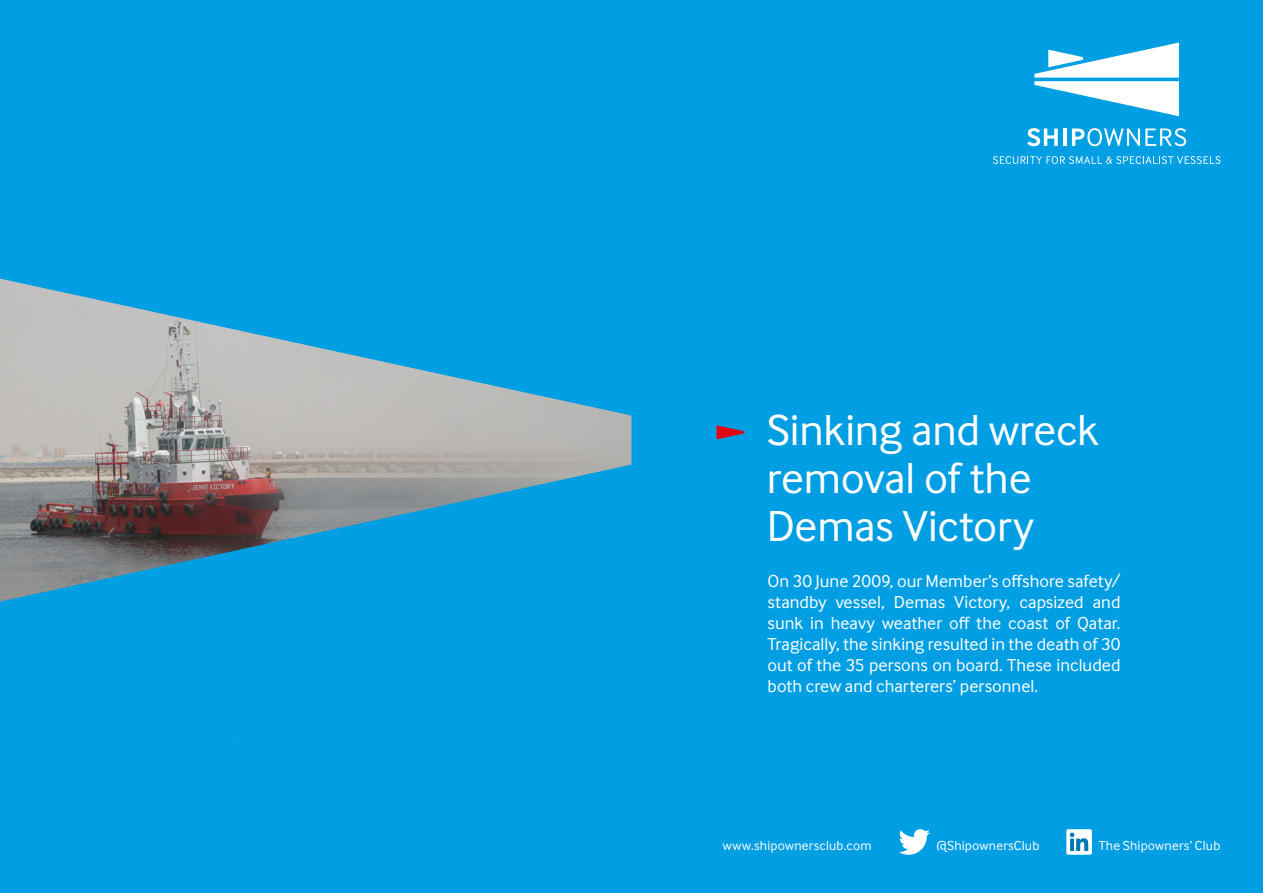
<style>
.page{position:relative;width:1263px;height:893px;background:#009ee2}
.page>*{position:absolute;margin:0;border:0;box-sizing:border-box;transform-origin:0 0}
.Case_study_heading{font:45px/48px "Inter Face";letter-spacing:-.005em;color:#fff}
.Introductory_text{font:18px/21px "Inter Face";color:#fff;text-align:justify}
.Contact_text{font:13.5px "Inter Face";letter-spacing:.015em;color:#fff}
</style>
<div class="page">
<svg style="left:716px;top:425px;width:28px;height:14px"></svg>
<svg style="left:899px;top:829px;width:31px;height:26px"></svg>
<svg style="left:1066px;top:829px;width:26px;height:26px"></svg>
<img style="left:0;top:279px;width:631px;height:323px">
<svg style="left:1027px;top:128px;width:31px;height:18px"></svg>
<hr style="left:1063px;top:129px;width:3px;height:17px;background:#fff">
<svg style="left:1072px;top:128px;width:114px;height:18px"></svg>
<svg style="left:1034px;top:43px;width:145px;height:73px"></svg>
<svg style="left:993px;top:156px;width:227px;height:8px"></svg>
<p class="Case_study_heading" style="left:767px;top:405px;width:333px">Sinking and wreck removal of the<br>Demas Victory</p>
<p class="Introductory_text" style="left:767px;top:571px;width:354px">On 30 June 2009, our Member’s offshore safety/ standby vessel, Demas Victory, capsized and sunk in heavy weather off the coast of Qatar.<br>Tragically, the sinking resulted in the death of 30 out of the 35 persons on board. These included both crew and charterers’ personnel.</p>
<p class="Contact_text" style="left:723px;top:838px;width:150px">www.shipownersclub.com</p>
<p class="Contact_text" style="left:936px;top:838px;width:104px">@ShipownersClub</p>
<p class="Contact_text" style="left:1099px;top:838px;width:123px">The Shipowners’ Club</p>
</div>
